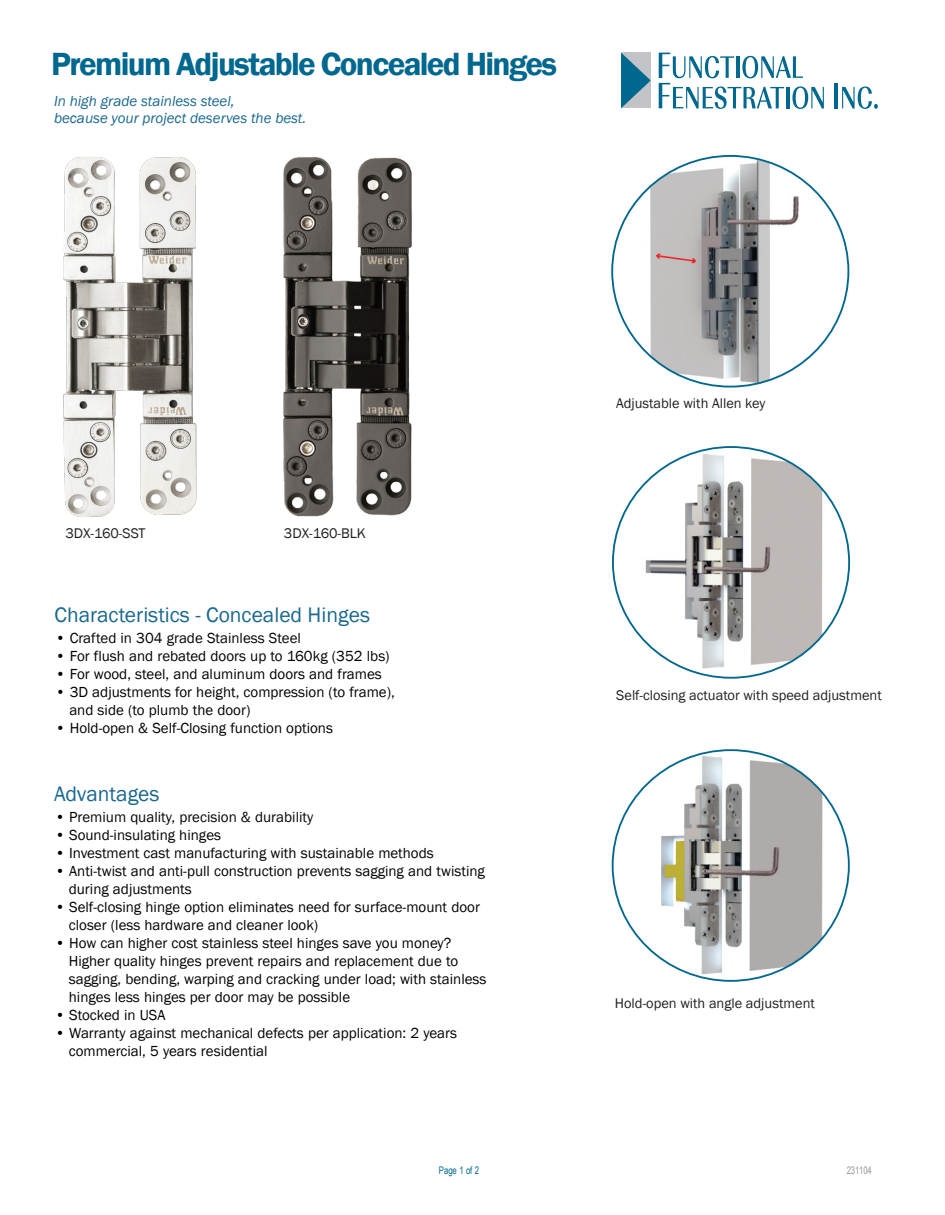
<style>
.page{position:relative;width:945px;height:1215px;background:#fff}
.page>*{position:absolute;margin:0;border:0;box-sizing:border-box;transform-origin:0 0}
.t1{font:600 33px "Franklin Gothic";letter-spacing:-.05em;color:#00678f}
.t2{font:21.6px "Franklin Gothic";color:#196890}
.Features_BULLETS{font:15px/18px "Franklin Gothic";color:#000}
.Features_BULLETS-2{font:15px "Franklin Gothic";color:#040503}
.t3{font:italic 15px/16.5px "Franklin Gothic";color:#196890}
.t4{font:14.4px "Franklin Gothic";color:#231f20}
.t5{font:10.5px "Arial Narrow";color:#00678f;scale:.9 1}
.t6{font:10.5px "Arial Narrow";color:#939598;scale:.9 1}
.s1{color:#000}
</style>
<div class="page">
<svg style="left:621px;top:53px;width:30px;height:55px;background:#6095aa"></svg>
<svg style="left:659px;top:53px;width:165px;height:56px"></svg>
<hr style="left:834px;top:83px;width:4px;height:25px;background:#00688f">
<svg style="left:842px;top:86px;width:36px;height:23px"></svg>
<img style="left:283px;top:157px;width:129px;height:360px">
<img style="left:63px;top:157px;width:134px;height:360px">
<img style="left:612px;top:156px;width:236px;height:231px">
<img style="left:613px;top:447px;width:236px;height:231px">
<img style="left:613px;top:750px;width:236px;height:231px">
<p class="t1" style="left:51px;top:44px;width:508px">Premium Adjustable Concealed Hinges</p>
<p class="t3" style="left:54px;top:93px;width:254px">In high grade stainless steel,<br>because your project deserves the best.</p>
<p class="t4" style="left:65px;top:524px;width:82px">3DX-160-SST</p>
<p class="t4" style="left:284px;top:524px;width:83px">3DX-160-BLK</p>
<p class="t2" style="left:55px;top:601px;width:317px">Characteristics - Concealed Hinges</p>
<p class="Features_BULLETS-2" style="left:56px;top:629px;width:247px"><span class="s1">•</span> Crafted in 304 grade Stainless Steel</p>
<p class="Features_BULLETS" style="left:56px;top:648px;width:336px">• For flush and rebated doors up to 160kg (352 lbs)</p>
<p class="Features_BULLETS" style="left:56px;top:666px;width:328px">• For wood, steel, and aluminum doors and frames</p>
<p class="Features_BULLETS" style="left:69px;top:684px;width:327px;text-indent:-14px">• 3D adjustments for height, compression (to frame), and side (to plumb the door)</p>
<p class="Features_BULLETS" style="left:56px;top:720px;width:279px">• Hold-open &amp; Self-Closing function options</p>
<p class="t2" style="left:54px;top:780px;width:107px">Advantages</p>
<p class="Features_BULLETS-2" style="left:55px;top:808px;width:260px"><span class="s1">•</span> Premium quality, precision &amp; durability</p>
<p class="Features_BULLETS" style="left:55px;top:826px;width:168px">• Sound-insulating hinges</p>
<p class="Features_BULLETS" style="left:55px;top:844px;width:380px">• Investment cast manufacturing with sustainable methods</p>
<p class="Features_BULLETS" style="left:69px;top:862px;width:418px;text-indent:-14px">• Anti-twist and anti-pull construction prevents sagging and twisting during adjustments</p>
<p class="Features_BULLETS" style="left:69px;top:898px;width:413px;text-indent:-14px">• Self-closing hinge option eliminates need for surface-mount door closer (less hardware and cleaner look)</p>
<p class="Features_BULLETS" style="left:69px;top:934px;width:419px;text-indent:-14px">• How can higher cost stainless steel hinges save you money?<br>Higher quality hinges prevent repairs and replacement due to sagging, bending, warping and cracking under load; with stainless hinges less hinges per door may be possible</p>
<p class="Features_BULLETS" style="left:55px;top:1006px;width:112px">• Stocked in USA</p>
<p class="Features_BULLETS" style="left:69px;top:1024px;width:390px;text-indent:-14px">• Warranty against mechanical defects per application: 2 years commercial, 5 years residential</p>
<p class="t4" style="left:616px;top:394px;width:151px">Adjustable with Allen key</p>
<p class="t4" style="left:616px;top:686px;width:267px">Self-closing actuator with speed adjustment</p>
<p class="t4" style="left:615px;top:994px;width:202px">Hold-open with angle adjustment</p>
<p class="t5" style="left:439px;top:1162px;width:46px">Page 1 of 2</p>
<p class="t6" style="left:847px;top:1162px;width:30px">231104</p>
</div>
